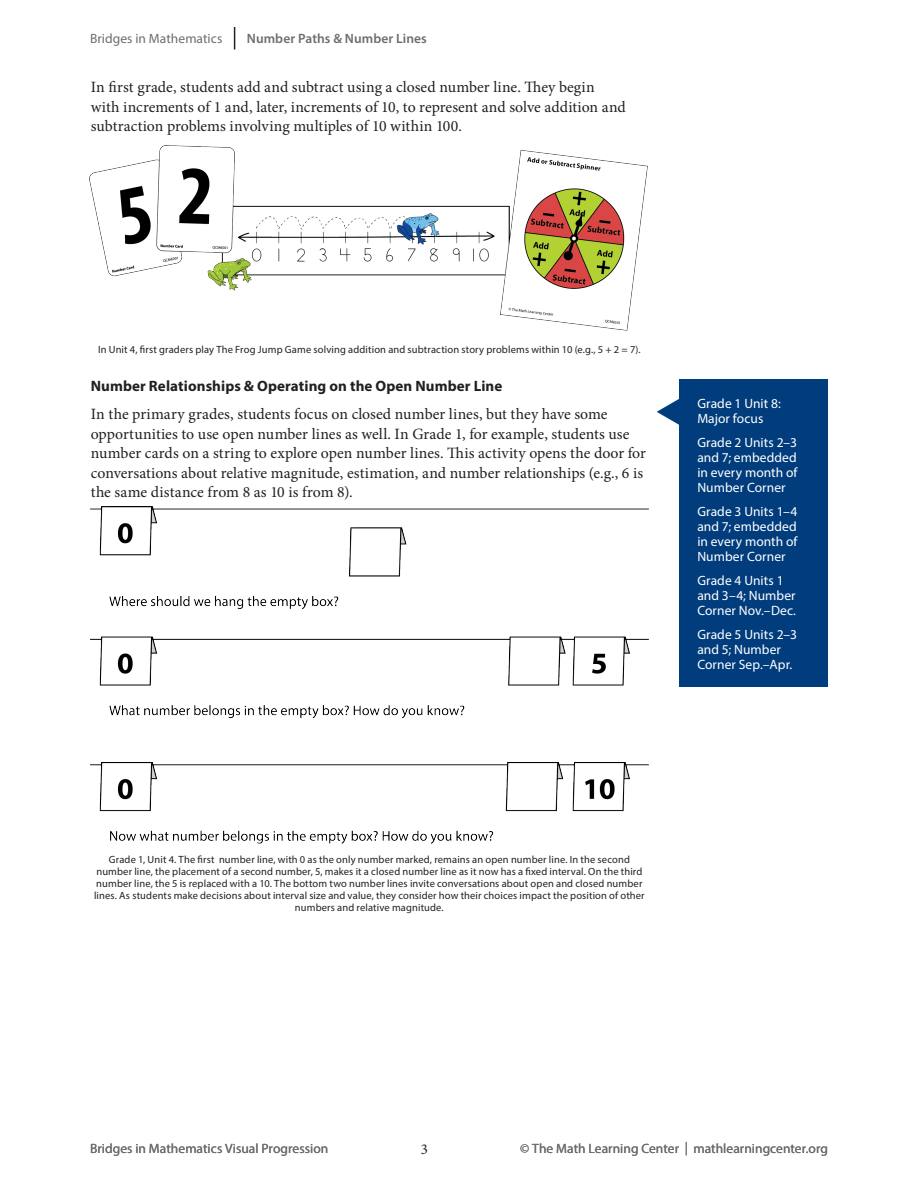
<style>
.page{position:relative;width:918px;height:1188px;background:#fff}
.page>*{position:absolute;margin:0;border:0;box-sizing:border-box;transform-origin:0 0}
.AG_Text{font:15.75px/19.5px "Minion Pro";color:#231f20}
.Titles{font:700 15px "Myriad Pro";letter-spacing:.005em;color:#231f20}
.t1{font:15px "Minion Pro";color:#231f20}
.Vocab_Text_Sidebar{font:13.5px/15px "Myriad Pro";letter-spacing:.005em;color:#fff}
.t2{font:13.5px "Myriad Pro";letter-spacing:.005em;color:#6c6d70}
.t3{font:600 13.5px "Myriad Pro";letter-spacing:.005em;color:#6c6d70}
.AG_Skills_Grid_Row_T{font:10.5px/12px "Myriad Pro";letter-spacing:.015em;color:#231f20;text-align:center}
</style>
<div class="page">
<svg style="left:234px;top:27px;width:1px;height:23px"></svg>
<img style="left:90px;top:145px;width:557px;height:185px">
<img style="left:91px;top:507px;width:557px;height:337px">
<div style="left:679px;top:380px;width:149px;height:307px;background:#013d7d"></div>
<svg style="left:657px;top:399px;width:22px;height:26px"></svg>
<p class="t2" style="left:90px;top:30px;width:134px">Bridges in Mathematics</p>
<p class="t3" style="left:247px;top:30px;width:182px">Number Paths &amp; Number Lines</p>
<p class="AG_Text" style="left:91px;top:78px;width:537px">In first grade, students add and subtract using a closed number line. They begin with increments of 1 and, later, increments of 10, to represent and solve addition and subtraction problems involving multiples of 10 within 100.</p>
<p class="AG_Skills_Grid_Row_T" style="left:98px;top:344px;width:544px">In Unit 4, first graders play The Frog Jump Game solving addition and subtraction story problems within 10 (e.g., 5 + 2 = 7).</p>
<p class="Titles" style="left:91px;top:376px;width:413px">Number Relationships &amp; Operating on the Open Number Line</p>
<p class="AG_Text" style="left:91px;top:405px;width:557px">In the primary grades, students focus on closed number lines, but they have some opportunities to use open number lines as well. In Grade 1, for example, students use number cards on a string to explore open number lines. This activity opens the door for conversations about relative magnitude, estimation, and number relationships (e.g., 6 is the same distance from 8 as 10 is from 8).</p>
<p class="Vocab_Text_Sidebar" style="left:697px;top:396px;width:85px">Grade 1 Unit 8:<br>Major focus</p>
<p class="Vocab_Text_Sidebar" style="left:697px;top:435px;width:102px;text-align:justify">Grade 2 Units 2–3 and 7; embedded in every month of Number Corner</p>
<p class="Vocab_Text_Sidebar" style="left:697px;top:504px;width:102px;text-align:justify">Grade 3 Units 1–4 and 7; embedded in every month of Number Corner</p>
<p class="Vocab_Text_Sidebar" style="left:697px;top:573px;width:100px">Grade 4 Units 1 and 3–4; Number<br>Corner Nov.–Dec.</p>
<p class="Vocab_Text_Sidebar" style="left:697px;top:627px;width:101px">Grade 5 Units 2–3 and 5; Number<br>Corner Sep.–Apr.</p>
<p class="AG_Skills_Grid_Row_T" style="left:94px;top:854px;width:552px">Grade 1, Unit 4. The first number line, with 0 as the only number marked, remains an open number line. In the second number line, the placement of a second number, 5, makes it a closed number line as it now has a fixed interval. On the third number line, the 5 is replaced with a 10. The bottom two number lines invite conversations about open and closed number lines. As students make decisions about interval size and value, they consider how their choices impact the position of other numbers and relative magnitude.</p>
<p class="t2" style="left:90px;top:1140px;width:240px">Bridges in Mathematics Visual Progression</p>
<h2 class="t1" style="left:421px;top:1139px;width:9px">3</h2>
<p class="t2" style="left:520px;top:1140px;width:309px">© The Math Learning Center | mathlearningcenter.org</p>
</div>
